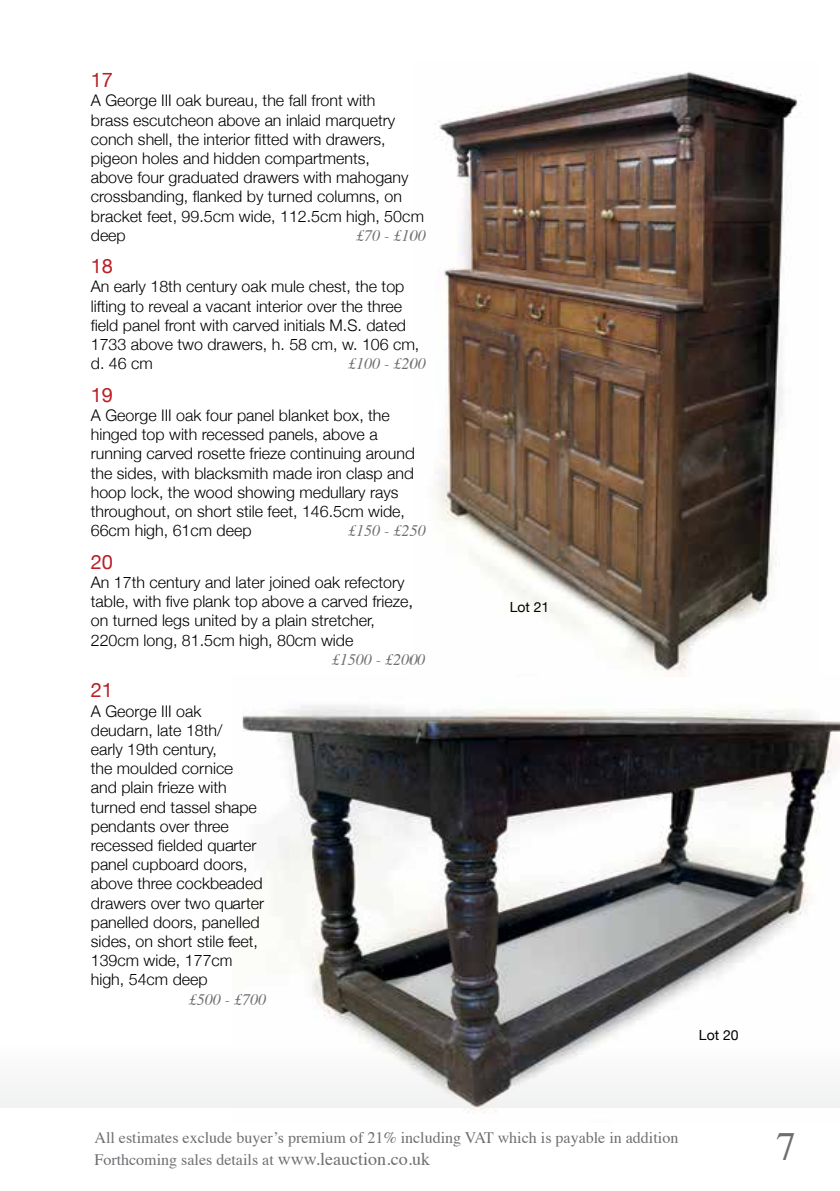
<style>
.page{position:relative;width:840px;height:1191px;background:#fff}
.page>*{position:absolute;margin:0;border:0;box-sizing:border-box;transform-origin:0 0}
.t1{font:40px "Times";color:#6d6e71}
.t2{font:20px "Helvetica Neue";color:#bb1e23}
.t3{font:300 16px/19.2px "Helvetica Neue";color:#000}
.t4{font:16px/21.6px "Times";color:#6d6e71}
.t5{font:italic 16px "Times";color:#6d6e71}
.t6{font:14px "Helvetica Neue";color:#000}
.s1{font-size:18px}
</style>
<div class="page">
<div style="left:0;top:1044px;width:839px;height:63px;background:#f7f7f7"></div>
<img style="left:233px;top:676px;width:606px;height:437px">
<img style="left:433px;top:71px;width:368px;height:605px">
<p class="t2" style="left:91px;top:68px;width:24px">17</p>
<p class="t3" style="left:91px;top:91px;width:334px">A George III oak bureau, the fall front with<br>brass escutcheon above an inlaid marquetry conch shell, the interior fitted with drawers, pigeon holes and hidden compartments,<br>above four graduated drawers with mahogany crossbanding, flanked by turned columns, on bracket feet, 99.5cm wide, 112.5cm high, 50cm deep</p>
<p class="t5" style="left:356px;top:221px;width:71px">£70 - £100</p>
<p class="t2" style="left:91px;top:254px;width:24px">18</p>
<p class="t3" style="left:91px;top:277px;width:330px">An early 18th century oak mule chest, the top lifting to reveal a vacant interior over the three field panel front with carved initials M.S. dated 1733 above two drawers, h. 58 cm, w. 106 cm, d. 46 cm</p>
<p class="t5" style="left:348px;top:350px;width:79px">£100 - £200</p>
<p class="t2" style="left:91px;top:383px;width:24px">19</p>
<p class="t3" style="left:91px;top:405px;width:325px">A George III oak four panel blanket box, the hinged top with recessed panels, above a running carved rosette frieze continuing around the sides, with blacksmith made iron clasp and hoop lock, the wood showing medullary rays throughout, on short stile feet, 146.5cm wide, 66cm high, 61cm deep</p>
<p class="t5" style="left:348px;top:517px;width:79px">£150 - £250</p>
<p class="t2" style="left:91px;top:550px;width:24px">20</p>
<p class="t3" style="left:91px;top:572px;width:323px">An 17th century and later joined oak refectory table, with five plank top above a carved frieze, on turned legs united by a plain stretcher, 220cm long, 81.5cm high, 80cm wide</p>
<p class="t5" style="left:331px;top:645px;width:95px">£1500 - £2000</p>
<p class="t2" style="left:91px;top:678px;width:24px">21</p>
<p class="t3" style="left:91px;top:701px;width:175px">A George III oak deudarn, late 18th/<br>early 19th century,<br>the moulded cornice<br>and plain frieze with turned end tassel shape pendants over three recessed fielded quarter panel cupboard doors, above three cockbeaded drawers over two quarter panelled doors, panelled sides, on short stile feet,<br>139cm wide, 177cm high, 54cm deep</p>
<p class="t5" style="left:189px;top:985px;width:79px">£500 - £700</p>
<p class="t6" style="left:509px;top:599px;width:41px">Lot 21</p>
<p class="t6" style="left:698px;top:1026px;width:41px">Lot 20</p>
<p class="t4" style="left:94px;top:1125px;width:585px">All estimates exclude buyer’s premium of 21% including VAT which is payable in addition<br>Forthcoming sales details at <span class="s1">www.leauction.co.uk</span></p>
<h1 class="t1" style="left:775px;top:1108px;width:21px">7</h1>
</div>
